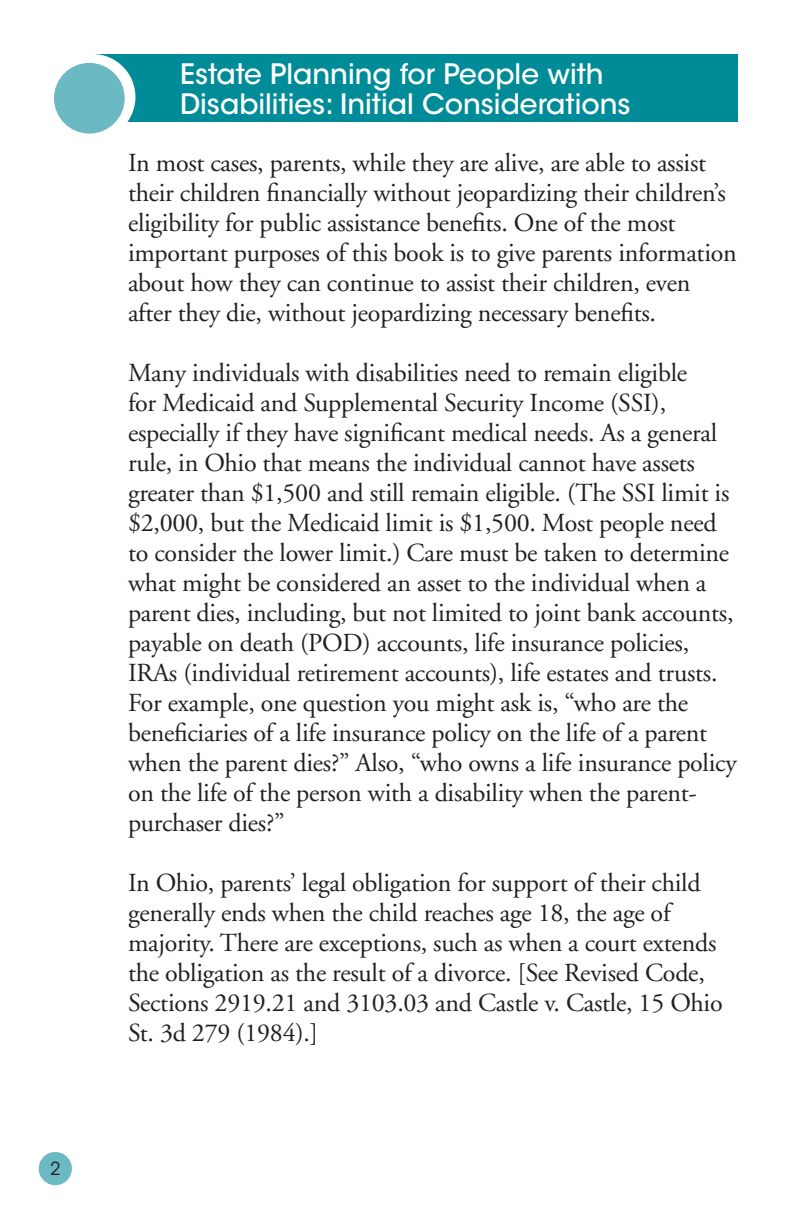
<style>
.page{position:relative;width:792px;height:1224px;background:#fff}
.page>*{position:absolute;margin:0;border:0;box-sizing:border-box;transform-origin:0 0}
.t1{font:500 28px "ITC Avant Garde Std";color:#fff}
.t2{font:26px/30px "Adobe Garamond";letter-spacing:-.01em;color:#231f20}
.t3{font:18px "ITC Avant Garde Std";color:#231f20}
</style>
<div class="page">
<div style="left:39px;top:1152px;width:33px;height:33px;background:#6ab9c3;border-radius:50%"></div>
<div style="left:90px;top:54px;width:648px;height:68px;background:#008b98"></div>
<div style="left:54px;top:63px;width:71px;height:71px;background:#6ab9c3;border-radius:50%"></div>
<p class="t3" style="left:50px;top:1158px;width:12px">2</p>
<p class="t1" style="left:180px;top:56px;width:425px">Estate Planning for People with</p>
<p class="t1" style="left:180px;top:86px;width:452px">Disabilities: Initial Considerations</p>
<p class="t2" style="left:128px;top:148px;width:610px">In most cases, parents, while they are alive, are able to assist their children financially without jeopardizing their children’s eligibility for public assistance benefits. One of the most important purposes of this book is to give parents information about how they can continue to assist their children, even after they die, without jeopardizing necessary benefits.</p>
<p class="t2" style="left:128px;top:358px;width:610px">Many individuals with disabilities need to remain eligible<br>for Medicaid and Supplemental Security Income (SSI), especially if they have significant medical needs. As a general rule, in Ohio that means the individual cannot have assets greater than $1,500 and still remain eligible. (The SSI limit is $2,000, but the Medicaid limit is $1,500. Most people need to consider the lower limit.) Care must be taken to determine what might be considered an asset to the individual when a parent dies, including, but not limited to joint bank accounts, payable on death (POD) accounts, life insurance policies, IRAs (individual retirement accounts), life estates and trusts.<br>For example, one question you might ask is, “who are the beneficiaries of a life insurance policy on the life of a parent when the parent dies?” Also, “who owns a life insurance policy on the life of the person with a disability when the parent&shy;purchaser dies?”</p>
<p class="t2" style="left:128px;top:868px;width:596px">In Ohio, parents’ legal obligation for support of their child generally ends when the child reaches age 18, the age of majority. There are exceptions, such as when a court extends the obligation as the result of a divorce. [See Revised Code, Sections 2919.21 and 3103.03 and Castle v. Castle, 15 Ohio St. 3d 279 (1984).]</p>
</div>
